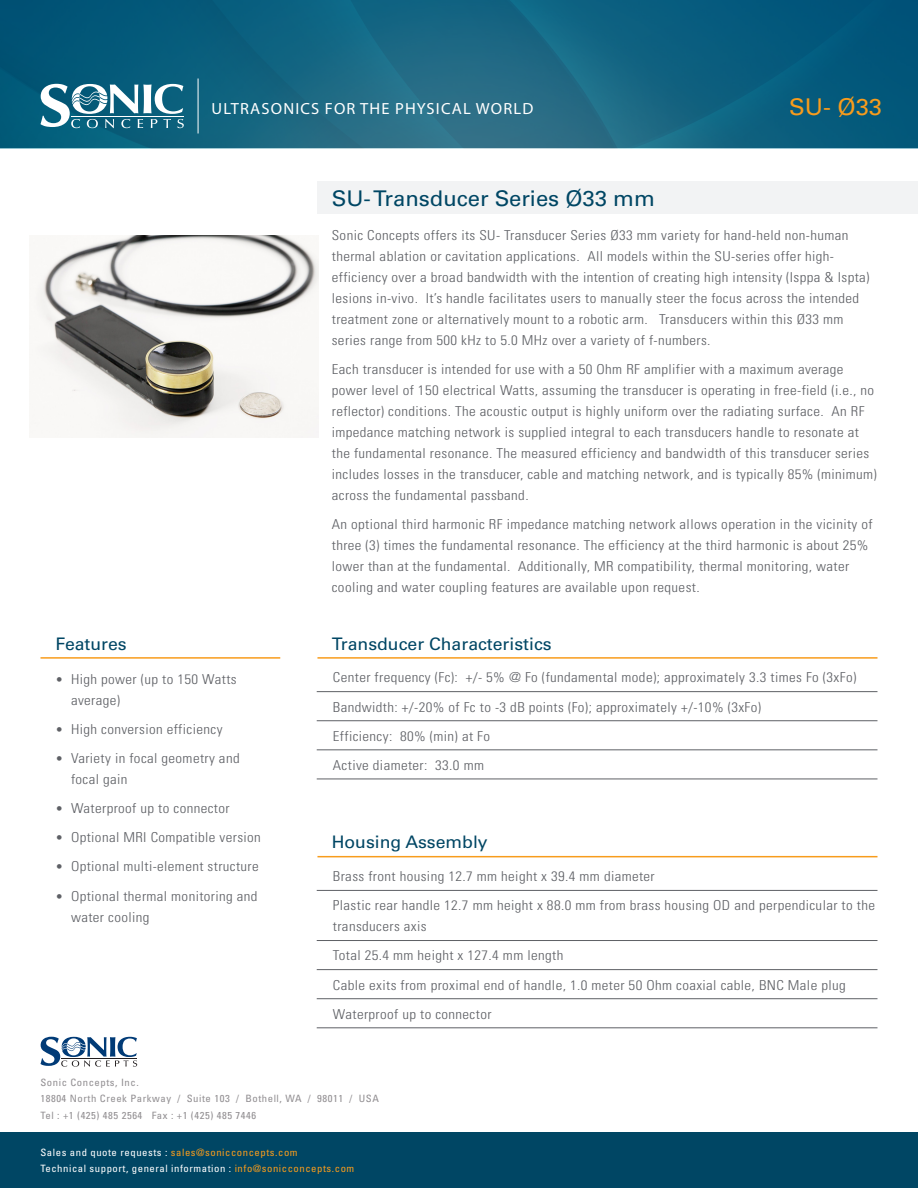
<style>
.page{position:relative;width:918px;height:1188px;background:#fff}
.page>*{position:absolute;margin:0;border:0;box-sizing:border-box;transform-origin:0 0}
.t1{font:23.1px "Univers LT Std";color:#f89c1c}
.t2{font:21.6px "Univers LT Std";color:#004664}
.t3{font:17.25px "Univers LT Std";color:#004664}
.t4{font:16.2px "Myriad Pro";letter-spacing:.07em;color:#fff}
.t5{font:300 condensed 13.65px/21px "Univers LT Std";letter-spacing:.025em;color:#5e6065;scale:1.09 1}
.t6{font:condensed 10.05px/16.5px "Univers LT Std";letter-spacing:.05em;color:#928f92;scale:1.06 1}
.t7{font:condensed 10.05px/16.5px "Univers LT Std";letter-spacing:.05em;color:#fff;scale:1.06 1}
.s1{font-size:12.9px}
.s2{color:#f89c1c}
</style>
<div class="page">
<div style="left:0;top:1132px;width:918px;height:56px;background:#004664"></div>
<div style="left:847px;top:0;width:71px;height:148px;background:#02567a"></div>
<svg style="left:0;top:0;width:847px;height:148px;background:#126280"></svg>
<img style="left:29px;top:235px;width:290px;height:202px">
<svg style="left:40px;top:1037px;width:97px;height:30px"></svg>
<svg style="left:40px;top:84px;width:144px;height:44px"></svg>
<hr style="left:198px;top:79px;width:1px;height:54px;background:#fff">
<div style="left:317px;top:182px;width:601px;height:32px;background:#f2f3f4"></div>
<hr style="left:40px;top:657px;width:240px;height:2px;background:#f89c1c">
<hr style="left:317px;top:691px;width:560px;height:1px;background:#5e6065">
<hr style="left:317px;top:720px;width:560px;height:1px;background:#5e6065">
<hr style="left:317px;top:750px;width:560px;height:1px;background:#5e6065">
<hr style="left:317px;top:779px;width:560px;height:1px;background:#5e6065">
<hr style="left:317px;top:890px;width:560px;height:1px;background:#5e6065">
<hr style="left:317px;top:940px;width:560px;height:1px;background:#5e6065">
<hr style="left:317px;top:969px;width:560px;height:1px;background:#5e6065">
<hr style="left:317px;top:998px;width:560px;height:1px;background:#5e6065">
<hr style="left:317px;top:1028px;width:560px;height:1px;background:#5e6065">
<hr style="left:317px;top:657px;width:560px;height:2px;background:#f89c1c">
<hr style="left:317px;top:856px;width:560px;height:1px;background:#f89c1c">
<p class="t4" style="left:212px;top:98px;width:323px">ULTRASONICS FOR THE PHYSICAL WORLD</p>
<h1 class="t1" style="left:789px;top:93px;width:94px">SU- Ø33</h1>
<p class="t2" style="left:332px;top:186px;width:325px">SU- Transducer Series Ø33 mm</p>
<p class="t3" style="left:56px;top:633px;width:73px">Features</p>
<p class="t5" style="left:71px;top:669px;width:153px;text-indent:-15px"><span class="s1">•</span> High power (up to 150 Watts average)</p>
<p class="t5" style="left:56px;top:719px;width:155px"><span class="s1">•</span> High conversion efficiency</p>
<p class="t5" style="left:71px;top:748px;width:156px;text-indent:-15px"><span class="s1">•</span> Variety in focal geometry and focal gain</p>
<p class="t5" style="left:56px;top:798px;width:161px"><span class="s1">•</span> Waterproof up to connector</p>
<p class="t5" style="left:56px;top:827px;width:190px"><span class="s1">•</span> Optional MRI Compatible version</p>
<p class="t5" style="left:56px;top:856px;width:188px"><span class="s1">•</span> Optional multi-element structure</p>
<p class="t5" style="left:71px;top:885px;width:173px;text-indent:-15px"><span class="s1">•</span> Optional thermal monitoring and water cooling</p>
<p class="t5" style="left:332px;top:224px;width:495px">Sonic Concepts offers its SU- Transducer Series Ø33 mm variety for hand-held non-human thermal ablation or cavitation applications. All models within the SU-series offer high&shy;efficiency over a broad bandwidth with the intention of creating high intensity (Isppa &amp; Ispta) lesions in-vivo. It’s handle facilitates users to manually steer the focus across the intended treatment zone or alternatively mount to a robotic arm. Transducers within this Ø33 mm series range from 500 kHz to 5.0 MHz over a variety of f-numbers.</p>
<p class="t5" style="left:332px;top:358px;width:502px">Each transducer is intended for use with a 50 Ohm RF amplifier with a maximum average power level of 150 electrical Watts, assuming the transducer is operating in free-field (i.e., no reflector) conditions. The acoustic output is highly uniform over the radiating surface. An RF impedance matching network is supplied integral to each transducers handle to resonate at the fundamental resonance. The measured efficiency and bandwidth of this transducer series includes losses in the transducer, cable and matching network, and is typically 85% (minimum) across the fundamental passband.</p>
<p class="t5" style="left:332px;top:513px;width:498px">An optional third harmonic RF impedance matching network allows operation in the vicinity of three (3) times the fundamental resonance. The efficiency at the third harmonic is about 25% lower than at the fundamental. Additionally, MR compatibility, thermal monitoring, water cooling and water coupling features are available upon request.</p>
<p class="t3" style="left:332px;top:633px;width:221px">Transducer Characteristics</p>
<p class="t5" style="left:333px;top:667px;width:482px">Center frequency (Fc): +/- 5% @ Fo (fundamental mode); approximately 3.3 times Fo (3xFo)</p>
<p class="t5" style="left:333px;top:696px;width:394px">Bandwidth: +/-20% of Fc to -3 dB points (Fo); approximately +/-10% (3xFo)</p>
<p class="t5" style="left:333px;top:725px;width:146px">Efficiency: 80% (min) at Fo</p>
<p class="t5" style="left:333px;top:754px;width:140px">Active diameter: 33.0 mm</p>
<p class="t3" style="left:332px;top:832px;width:157px">Housing Assembly</p>
<p class="t5" style="left:333px;top:866px;width:297px">Brass front housing 12.7 mm height x 39.4 mm diameter</p>
<p class="t5" style="left:333px;top:895px;width:499px">Plastic rear handle 12.7 mm height x 88.0 mm from brass housing OD and perpendicular to the transducers axis</p>
<p class="t5" style="left:333px;top:945px;width:213px">Total 25.4 mm height x 127.4 mm length</p>
<p class="t5" style="left:333px;top:974px;width:472px">Cable exits from proximal end of handle, 1.0 meter 50 Ohm coaxial cable, BNC Male plug</p>
<p class="t5" style="left:333px;top:1003px;width:147px">Waterproof up to connector</p>
<p class="t6" style="left:40px;top:1074px;width:321px">Sonic Concepts, Inc.<br>18804 North Creek Parkway / Suite 103 / Bothell, WA / 98011 / USA<br>Tel : +1 (425) 485 2564 Fax : +1 (425) 485 7446</p>
<p class="t7" style="left:40px;top:1144px;width:298px">Sales and quote requests : <span class="s2">sales@sonicconcepts.com<br></span>Technical support, general information : <span class="s2">info@sonicconcepts.com</span></p>
</div>
